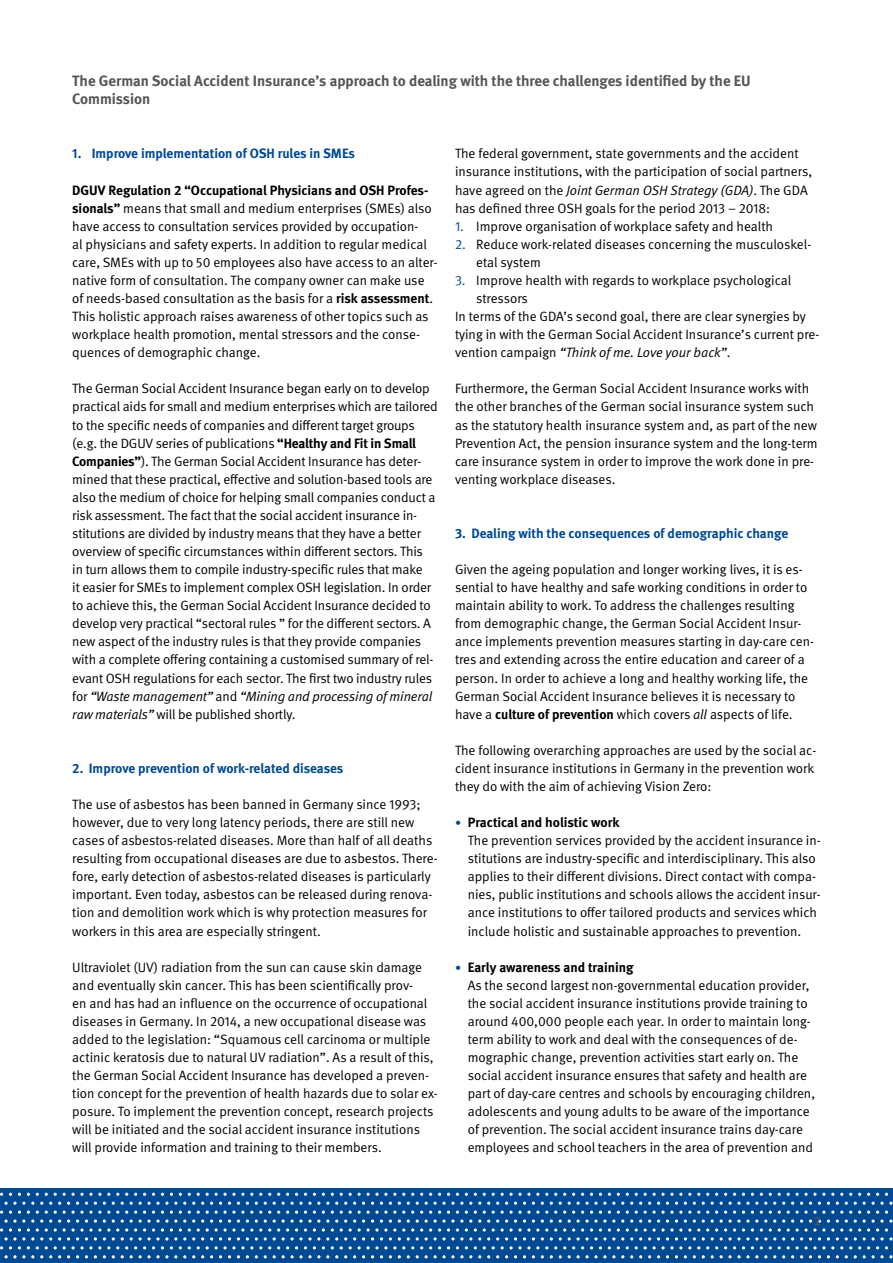
<style>
.page{position:relative;width:893px;height:1263px;background:#fff}
.page>*{position:absolute;margin:0;border:0;box-sizing:border-box;transform-origin:0 0}
.H1u_ohne_Zahl{font:700 15px/18px "DGUV Meta";color:#565656}
.FT{font:13.5px/18px "DGUV Meta";color:#000}
.t1{font:700 13.5px "DGUV Meta";color:#004993}
.t2{font:700 13.5px "DGUV Meta";color:#000}
.t3{font:500 12px "DGUV Meta";color:#565656}
.s1{font-weight:700}
.s2{font-style:italic}
.s3{color:#004993}
.s4{font-weight:400;font-size:12px;color:#004993}
</style>
<div class="page">
<div style="left:0;top:1188px;width:893px;height:75px;background:#004993"></div>
<svg style="left:139px;top:1237px;width:38px;height:3px"></svg>
<svg style="left:282px;top:1237px;width:38px;height:3px"></svg>
<svg style="left:425px;top:1237px;width:38px;height:3px"></svg>
<svg style="left:568px;top:1237px;width:38px;height:3px"></svg>
<svg style="left:711px;top:1237px;width:38px;height:3px"></svg>
<svg style="left:854px;top:1237px;width:39px;height:3px"></svg>
<svg style="left:139px;top:1255px;width:38px;height:3px"></svg>
<svg style="left:282px;top:1255px;width:38px;height:3px"></svg>
<svg style="left:425px;top:1255px;width:38px;height:3px"></svg>
<svg style="left:568px;top:1255px;width:38px;height:3px"></svg>
<svg style="left:711px;top:1255px;width:38px;height:3px"></svg>
<svg style="left:854px;top:1255px;width:39px;height:3px"></svg>
<svg style="left:241px;top:1193px;width:240px;height:38px"></svg>
<svg style="left:483px;top:1193px;width:226px;height:38px"></svg>
<svg style="left:711px;top:1193px;width:182px;height:38px"></svg>
<svg style="left:206px;top:1246px;width:38px;height:3px"></svg>
<svg style="left:358px;top:1246px;width:38px;height:3px"></svg>
<svg style="left:501px;top:1246px;width:38px;height:3px"></svg>
<svg style="left:644px;top:1246px;width:38px;height:3px"></svg>
<svg style="left:787px;top:1246px;width:38px;height:3px"></svg>
<svg style="left:4px;top:1237px;width:30px;height:3px"></svg>
<svg style="left:4px;top:1255px;width:30px;height:3px"></svg>
<svg style="left:0;top:1193px;width:240px;height:38px"></svg>
<svg style="left:63px;top:1246px;width:38px;height:3px"></svg>
<p class="H1u_ohne_Zahl" style="left:72px;top:72px;width:680px">The German Social Accident Insurance’s approach to dealing with the three challenges identified by the EU<br>Commission</p>
<h2 class="t1" style="left:72px;top:146px;width:284px">1. Improve implementation of OSH rules in SMEs</h2>
<p class="FT" style="left:72px;top:181px;width:367px"><span class="s1">DGUV Regulation 2 “Occupational Physicians and OSH Profes&shy;sionals”</span> means that small and medium enterprises (SMEs) also have access to consultation services provided by occupation-<br>al physicians and safety experts. In addition to regular medical care, SMEs with up to 50 employees also have access to an alter&shy;native form of consultation. The company owner can make use of needs-based consultation as the basis for a <span class="s1">risk assessment</span>.<br>This holistic approach raises awareness of other topics such as workplace health promotion, mental stressors and the conse&shy;quences of demographic change.</p>
<p class="FT" style="left:72px;top:380px;width:367px">The German Social Accident Insurance began early on to develop practical aids for small and medium enterprises which are tailored to the specific needs of companies and different target groups (e.g. the DGUV series of publications <span class="s1">“Healthy and Fit in Small Companies”</span>). The German Social Accident Insurance has deter&shy;mined that these practical, effective and solution-based tools are also the medium of choice for helping small companies conduct a risk assessment. The fact that the social accident insurance in&shy;stitutions are divided by industry means that they have a better overview of specific circumstances within different sectors. This<br>in turn allows them to compile industry-specific rules that make<br>it easier for SMEs to implement complex OSH legislation. In order to achieve this, the German Social Accident Insurance decided to develop very practical “sectoral rules ” for the different sectors. A new aspect of the industry rules is that they provide companies with a complete offering containing a customised summary of rel&shy;evant OSH regulations for each sector. The first two industry rules for <span class="s2">“Waste management”</span> and <span class="s2">“Mining and processing of mineral raw materials”</span> will be published shortly.</p>
<h2 class="t1" style="left:72px;top:760px;width:273px">2. Improve prevention of work-related diseases</h2>
<p class="FT" style="left:72px;top:796px;width:367px">The use of asbestos has been banned in Germany since 1993; however, due to very long latency periods, there are still new cases of asbestos-related diseases. More than half of all deaths resulting from occupational diseases are due to asbestos. There&shy;fore, early detection of asbestos-related diseases is particularly important. Even today, asbestos can be released during renova&shy;tion and demolition work which is why protection measures for workers in this area are especially stringent.</p>
<p class="FT" style="left:72px;top:958px;width:367px">Ultraviolet (UV) radiation from the sun can cause skin damage and eventually skin cancer. This has been scientifically prov-<br>en and has had an influence on the occurrence of occupational diseases in Germany. In 2014, a new occupational disease was added to the legislation: “Squamous cell carcinoma or multiple actinic keratosis due to natural UV radiation”. As a result of this, the German Social Accident Insurance has developed a preven&shy;tion concept for the prevention of health hazards due to solar ex&shy;posure. To implement the prevention concept, research projects will be initiated and the social accident insurance institutions will provide information and training to their members.</p>
<p class="FT" style="left:455px;top:145px;width:359px">The federal government, state governments and the accident insurance institutions, with the participation of social partners, have agreed on the <span class="s2">Joint German OSH Strategy (GDA)</span>. The GDA has defined three OSH goals for the period 2013 – 2018:</p>
<p class="FT" style="left:455px;top:217px;width:320px"><span class="s3">1.</span> Improve organisation of workplace safety and health</p>
<p class="FT" style="left:476px;top:235px;width:337px;text-indent:-21px"><span class="s3">2.</span> Reduce work-related diseases concerning the musculoskel&shy;etal system</p>
<p class="FT" style="left:476px;top:272px;width:316px;text-indent:-21px"><span class="s3">3.</span> Improve health with regards to workplace psychological stressors</p>
<p class="FT" style="left:455px;top:308px;width:366px">In terms of the GDA’s second goal, there are clear synergies by tying in with the German Social Accident Insurance’s current pre&shy;vention campaign <span class="s2">“Think of me. Love your back”</span>.</p>
<p class="FT" style="left:455px;top:380px;width:364px">Furthermore, the German Social Accident Insurance works with the other branches of the German social insurance system such as the statutory health insurance system and, as part of the new Prevention Act, the pension insurance system and the long-term care insurance system in order to improve the work done in pre&shy;venting workplace diseases.</p>
<h2 class="t1" style="left:455px;top:525px;width:335px">3. Dealing with the consequences of demographic change</h2>
<p class="FT" style="left:455px;top:561px;width:361px">Given the ageing population and longer working lives, it is es&shy;sential to have healthy and safe working conditions in order to maintain ability to work. To address the challenges resulting from demographic change, the German Social Accident Insur&shy;ance implements prevention measures starting in day-care cen&shy;tres and extending across the entire education and career of a person. In order to achieve a long and healthy working life, the German Social Accident Insurance believes it is necessary to have a <span class="s1">culture of prevention</span> which covers <span class="s2">all</span> aspects of life.</p>
<p class="FT" style="left:455px;top:741px;width:363px">The following overarching approaches are used by the social ac&shy;cident insurance institutions in Germany in the prevention work they do with the aim of achieving Vision Zero:</p>
<p class="t2" style="left:455px;top:814px;width:166px"><span class="s4">•</span> Practical and holistic work</p>
<p class="FT" style="left:468px;top:832px;width:354px">The prevention services provided by the accident insurance in&shy;stitutions are industry-specific and interdisciplinary. This also applies to their different divisions. Direct contact with compa&shy;nies, public institutions and schools allows the accident insur&shy;ance institutions to offer tailored products and services which include holistic and sustainable approaches to prevention.</p>
<p class="t2" style="left:455px;top:959px;width:180px"><span class="s4">•</span> Early awareness and training</p>
<p class="FT" style="left:468px;top:976px;width:349px">As the second largest non-governmental education provider, the social accident insurance institutions provide training to around 400,000 people each year. In order to maintain long&shy;term ability to work and deal with the consequences of de&shy;mographic change, prevention activities start early on. The social accident insurance ensures that safety and health are part of day-care centres and schools by encouraging children, adolescents and young adults to be aware of the importance of prevention. The social accident insurance trains day-care employees and school teachers in the area of prevention and</p>
<p class="t3" style="left:814px;top:1213px;width:8px">2</p>
</div>
